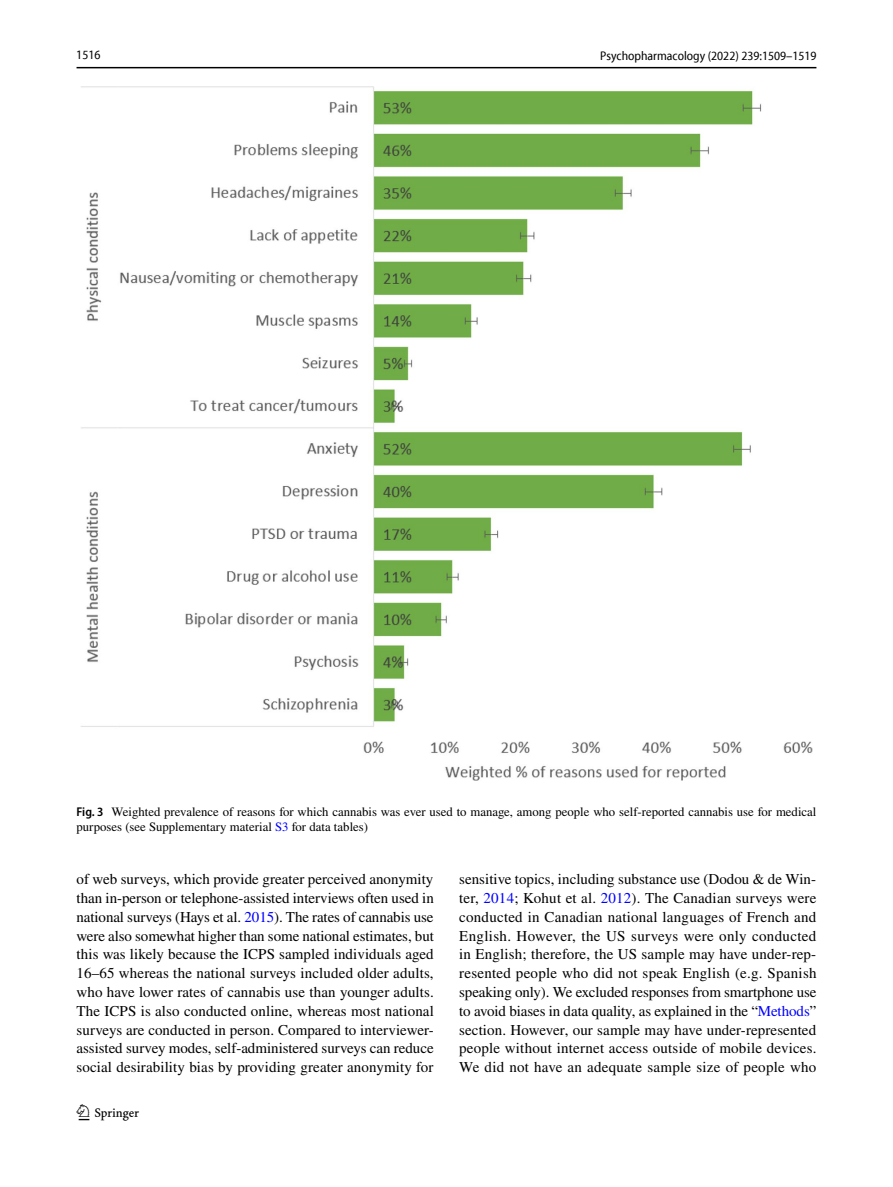
<style>
.page{position:relative;width:893px;height:1187px;background:#fff}
.page>*{position:absolute;margin:0;border:0;box-sizing:border-box;transform-origin:0 0}
.t1{font:22.5px "Springnew Regular 2";color:#000}
.t2{font:15px/18.8px "STIX";letter-spacing:.005em;color:#000;text-align:justify}
.t3{font:12.75px/15px "STIX";color:#000}
.t4{font:semi-condensed 12.75px "Myriad Pro Unic";color:#000}
.t5{font:12.75px "Myriad Pro Unic Semi Condensed 2";color:#000}
.s1{font-family:"Myriad Pro";font-weight:600;font-stretch:semi-condensed}
.s2{color:#00f}
</style>
<div class="page">
<hr style="left:77px;top:67px;width:739px;height:1px;background:#000">
<img style="left:81px;top:87px;width:731px;height:693px">
<p class="t5" style="left:76px;top:50px;width:26px">1516</p>
<p class="t4" style="left:600px;top:51px;width:218px">Psychopharmacology (2022) 239:1509–1519</p>
<p class="t3" style="left:77px;top:804px;width:741px"><span class="s1">Fig. 3</span> Weighted prevalence of reasons for which cannabis was ever used to manage, among people who self-reported cannabis use for medical purposes (see Supplementary material <span class="s2">S3</span> for data tables)</p>
<p class="t2" style="left:77px;top:871px;width:359px">of web surveys, which provide greater perceived anonymity than in-person or telephone-assisted interviews often used in national surveys (Hays et al. <span class="s2">2015</span>). The rates of cannabis use were also somewhat higher than some national estimates, but this was likely because the ICPS sampled individuals aged 16–65 whereas the national surveys included older adults, who have lower rates of cannabis use than younger adults.<br>The ICPS is also conducted online, whereas most national surveys are conducted in person. Compared to interviewer&shy;assisted survey modes, self-administered surveys can reduce social desirability bias by providing greater anonymity for</p>
<p class="t2" style="left:459px;top:871px;width:359px">sensitive topics, including substance use (Dodou &amp; de Win&shy;ter, <span class="s2">2014</span>; Kohut et al. <span class="s2">2012</span>). The Canadian surveys were conducted in Canadian national languages of French and English. However, the US surveys were only conducted in English; therefore, the US sample may have under-rep&shy;resented people who did not speak English (e.g. Spanish speaking only). We excluded responses from smartphone use to avoid biases in data quality, as explained in the “<span class="s2">Methods</span>” section. However, our sample may have under-represented people without internet access outside of mobile devices.<br>We did not have an adequate sample size of people who</p>
<h1 class="t1" style="left:79px;top:1104px;width:62px">1 3</h1>
</div>
